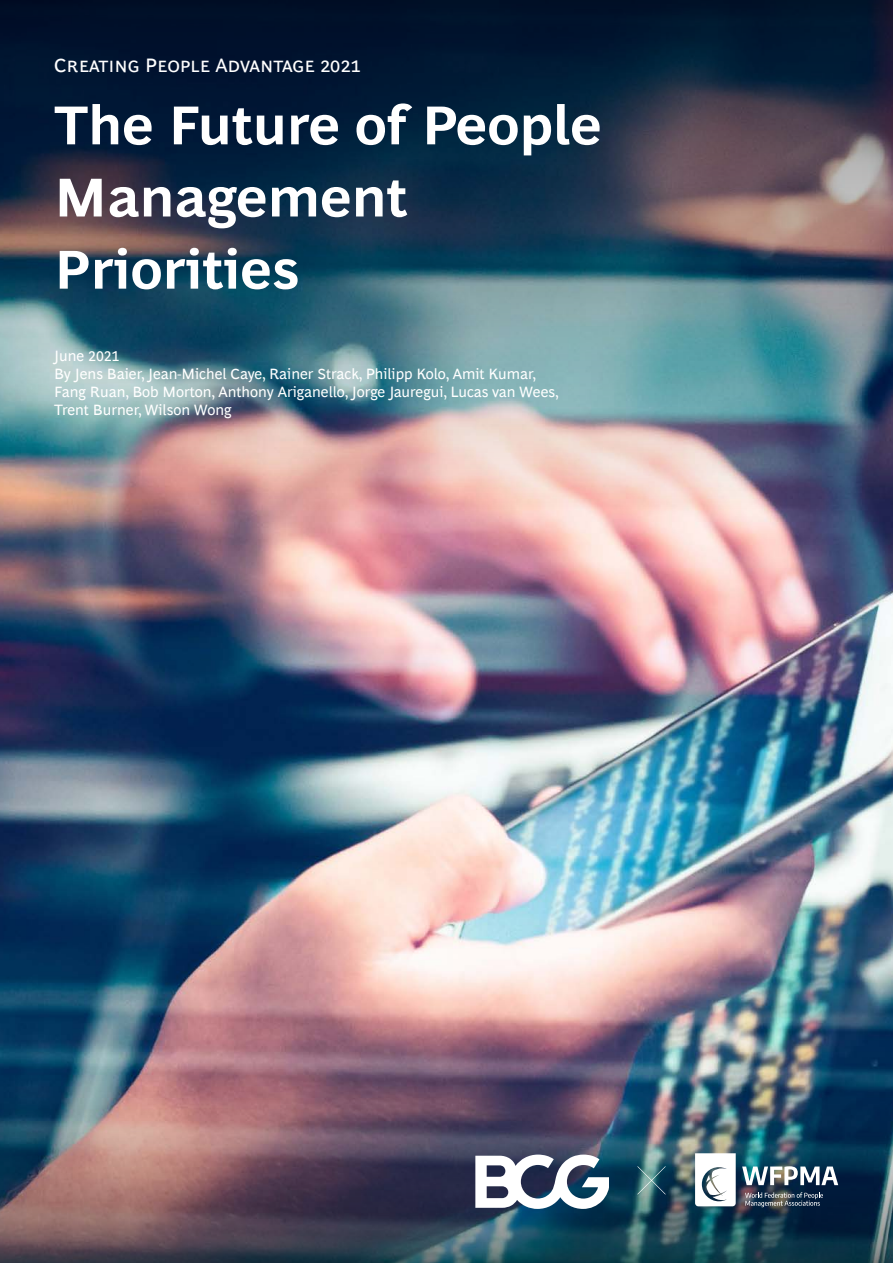
<style>
.page{position:relative;width:893px;height:1263px;background:#fff}
.page>*{position:absolute;margin:0;border:0;box-sizing:border-box;transform-origin:0 0}
.t1{font:700 55.5px/72.2px "Henderson BCG Sans";color:#fff}
.t2{font:19.5px "Henderson BCG Sans";color:#fff}
.t3{font:15px/18px "Henderson BCG Sans";color:#fff}
</style>
<div class="page">
<img style="left:0;top:508px;width:893px;height:556px">
<img style="left:0;top:0;width:893px;height:508px">
<img style="left:0;top:1064px;width:893px;height:199px">
<svg style="left:637px;top:1166px;width:29px;height:28px"></svg>
<svg style="left:475px;top:1154px;width:134px;height:55px"></svg>
<svg style="left:695px;top:1153px;width:41px;height:53px"></svg>
<svg style="left:745px;top:1192px;width:78px;height:15px"></svg>
<svg style="left:742px;top:1166px;width:96px;height:19px"></svg>
<h2 class="t2" style="left:54px;top:51px;width:308px">Creating People Advantage 2021</h2>
<h1 class="t1" style="left:54px;top:85px;width:549px">The Future of People<br>Management<br>Priorities</h1>
<p class="t3" style="left:54px;top:345px;width:506px">June 2021<br>By Jens Baier, Jean-Michel Caye, Rainer Strack, Philipp Kolo, Amit Kumar, Fang Ruan, Bob Morton, Anthony Ariganello, Jorge Jauregui, Lucas van Wees, Trent Burner, Wilson Wong</p>
</div>
